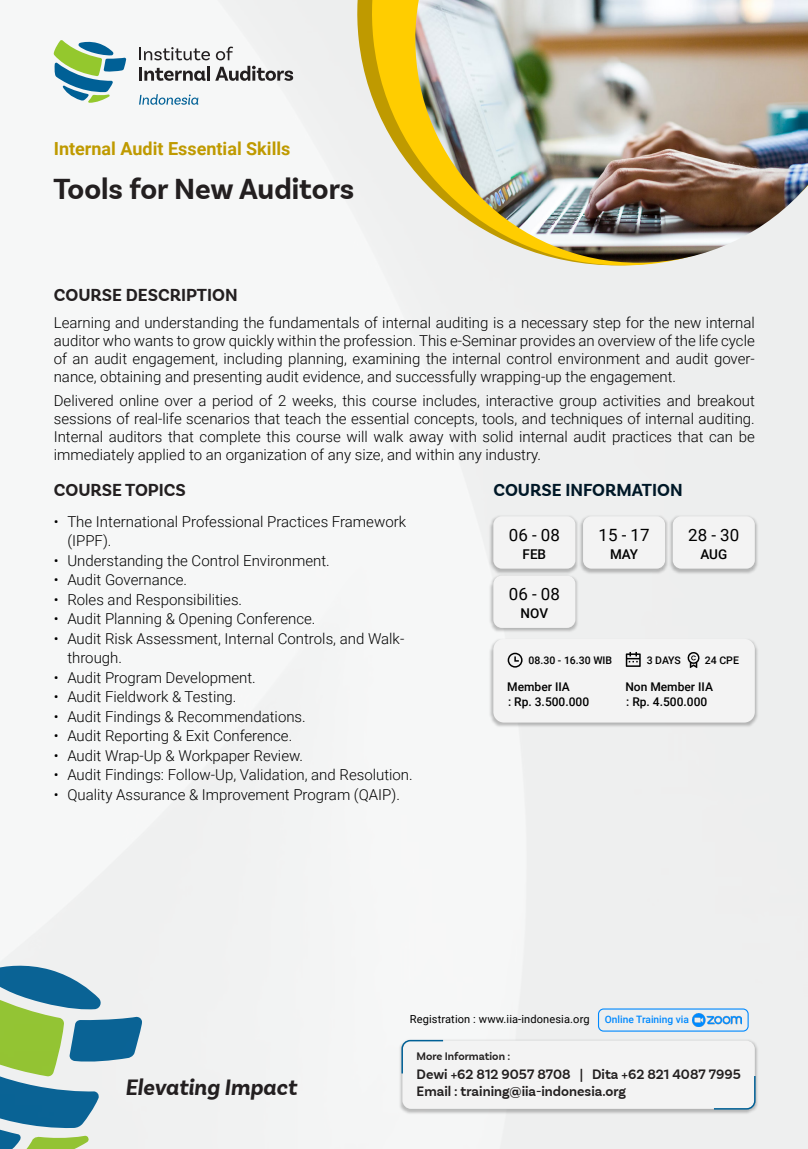
<style>
.page{position:relative;width:808px;height:1149px;background:#fff}
.page>*{position:absolute;margin:0;border:0;box-sizing:border-box;transform-origin:0 0}
.t1{font:700 30px "Basic Sans W05";color:#231f20}
.t2{font:italic 700 23.1px "Basic Sans W05";color:#231f20}
.t3{font:700 18px "Basic Sans W05";color:#231f20}
.t4{font:700 18px "Roboto";color:#bf9a00}
.t5{font:700 18px "Basic Sans W05";color:#001827}
.t6{font:16.95px "Roboto";color:#000}
.t7{font:300 15px/19.5px "Roboto";color:#000;text-align:justify}
.t8{font:600 14.1px/17px "Basic Sans W05";color:#221f1f}
.t9{font:500 13.5px "Roboto";color:#000}
.t10{font:500 12px/15.6px "Roboto";color:#000}
.t11{font:600 11.25px "Basic Sans W05";color:#221f1f}
.t12{font:11.1px "Roboto";letter-spacing:.01em;color:#000}
.t13{font:500 10.5px "Roboto";color:#000}
.t14{font:500 10.2px "Roboto";color:#0089ff}
</style>
<div class="page">
<div style="left:0;top:0;width:808px;height:1148px;background:#f5f6f6"></div>
<svg style="left:54px;top:40px;width:72px;height:63px"></svg>
<svg style="left:139px;top:47px;width:71px;height:13px"></svg>
<svg style="left:216px;top:47px;width:17px;height:13px"></svg>
<hr style="left:139px;top:67px;width:3px;height:14px;background:#231f20">
<svg style="left:144px;top:68px;width:62px;height:13px"></svg>
<hr style="left:207px;top:66px;width:3px;height:15px;background:#231f20">
<svg style="left:215px;top:66px;width:78px;height:15px"></svg>
<svg style="left:139px;top:94px;width:59px;height:11px"></svg>
<img style="left:692px;top:1012px;width:50px;height:14px">
<div style="left:598px;top:1008px;width:151px;height:23px;border:1px solid #0089ff;border-radius:5px"></div>
<img style="left:399px;top:1038px;width:361px;height:78px">
<div style="left:402px;top:1040px;width:353px;height:68px;background:#f3f3f3;border-radius:9px"></div>
<svg style="left:401px;top:1038px;width:44px;height:36px"></svg>
<svg style="left:712px;top:1074px;width:44px;height:35px"></svg>
<svg style="left:357px;top:0;width:15px;height:278px;fill:#eeefef"></svg>
<svg style="left:372px;top:0;width:436px;height:278px;fill:#eee"></svg>
<img style="left:415px;top:0;width:393px;height:263px">
<div style="left:493px;top:580px;width:262px;height:84px;background:#f3f3f3;border-radius:11px"></div>
<img style="left:489px;top:514px;width:271px;height:59px">
<div style="left:493px;top:516px;width:82px;height:52px;background:#f3f3f3;border-radius:9px"></div>
<div style="left:583px;top:516px;width:82px;height:52px;background:#f3f3f3;border-radius:9px"></div>
<div style="left:673px;top:516px;width:82px;height:52px;background:#f3f3f3;border-radius:9px"></div>
<img style="left:489px;top:573px;width:271px;height:61px">
<div style="left:493px;top:575px;width:82px;height:52px;background:#f3f3f3;border-radius:9px"></div>
<div style="left:583px;top:575px;width:82px;height:52px;background:#f3f3f3;border-radius:9px"></div>
<div style="left:673px;top:575px;width:82px;height:52px;background:#f3f3f3;border-radius:9px"></div>
<img style="left:489px;top:636px;width:271px;height:93px">
<div style="left:493px;top:638px;width:262px;height:84px;background:#f3f3f3;border-radius:11px"></div>
<svg style="left:687px;top:652px;width:13px;height:16px"></svg>
<svg style="left:626px;top:652px;width:15px;height:14px"></svg>
<svg style="left:508px;top:652px;width:14px;height:15px"></svg>
<p class="t4" style="left:54px;top:136px;width:238px">Internal Audit Essential Skills</p>
<h1 class="t1" style="left:54px;top:171px;width:302px">Tools for New Auditors</h1>
<p class="t3" style="left:54px;top:284px;width:185px">COURSE DESCRIPTION</p>
<p class="t7" style="left:54px;top:313px;width:702px;line-height:18px">Learning and understanding the fundamentals of internal auditing is a necessary step for the new internal auditor who wants to grow quickly within the profession. This e-Seminar provides an overview of the life cycle of an audit engagement, including planning, examining the internal control environment and audit gover&shy;nance, obtaining and presenting audit evidence, and successfully wrapping-up the engagement.</p>
<p class="t7" style="left:54px;top:391px;width:702px;line-height:18px">Delivered online over a period of 2 weeks, this course includes, interactive group activities and breakout sessions of real-life scenarios that teach the essential concepts, tools, and techniques of internal auditing.<br>Internal auditors that complete this course will walk away with solid internal audit practices that can be immediately applied to an organization of any size, and within any industry.</p>
<p class="t3" style="left:54px;top:479px;width:134px">COURSE TOPICS</p>
<p class="t7" style="left:67px;top:511px;width:347px;text-align:left">The International Professional Practices Framework (IPPF).<br>Understanding the Control Environment.<br>Audit Governance.<br>Roles and Responsibilities.<br>Audit Planning &amp; Opening Conference.<br>Audit Risk Assessment, Internal Controls, and Walk&shy;through.<br>Audit Program Development.<br>Audit Fieldwork &amp; Testing.<br>Audit Findings &amp; Recommendations.<br>Audit Reporting &amp; Exit Conference.<br>Audit Wrap-Up &amp; Workpaper Review.<br>Audit Findings: Follow-Up, Validation, and Resolution.<br>Quality Assurance &amp; Improvement Program (QAIP).</p>
<p class="t7" style="left:54px;top:511px;width:6px">•</p>
<p class="t7" style="left:54px;top:550px;width:6px">• • • • •</p>
<p class="t7" style="left:54px;top:667px;width:6px">• • • • • • •</p>
<p class="t5" style="left:493px;top:479px;width:191px">COURSE INFORMATION</p>
<p class="t6" style="left:509px;top:523px;width:53px">06 - 08</p>
<p class="t9" style="left:523px;top:544px;width:25px">FEB</p>
<p class="t6" style="left:688px;top:523px;width:53px">28 - 30</p>
<p class="t9" style="left:700px;top:544px;width:28px">AUG</p>
<p class="t6" style="left:598px;top:523px;width:53px">15 - 17</p>
<p class="t9" style="left:610px;top:544px;width:30px">MAY</p>
<p class="t6" style="left:509px;top:582px;width:53px">06 - 08</p>
<p class="t9" style="left:521px;top:603px;width:29px">NOV</p>
<p class="t13" style="left:528px;top:653px;width:85px">08.30 - 16.30 WIB</p>
<p class="t13" style="left:647px;top:653px;width:36px">3 DAYS</p>
<p class="t13" style="left:705px;top:653px;width:36px">24 CPE</p>
<p class="t10" style="left:625px;top:678px;width:89px">Non Member IIA : Rp. 4.500.000</p>
<p class="t10" style="left:507px;top:678px;width:84px">Member IIA<br>: Rp. 3.500.000</p>
<h2 class="t2" style="left:125px;top:1072px;width:173px">Elevating Impact</h2>
<p class="t12" style="left:410px;top:1011px;width:181px">Registration : www.iia-indonesia.org</p>
<p class="t14" style="left:605px;top:1012px;width:86px">Online Training via</p>
<p class="t11" style="left:417px;top:1048px;width:95px">More Information :</p>
<p class="t8" style="left:417px;top:1065px;width:326px">Dewi +62 812 9057 8708 | Dita +62 821 4087 7995<br>Email : training@iia-indonesia.org</p>
</div>
